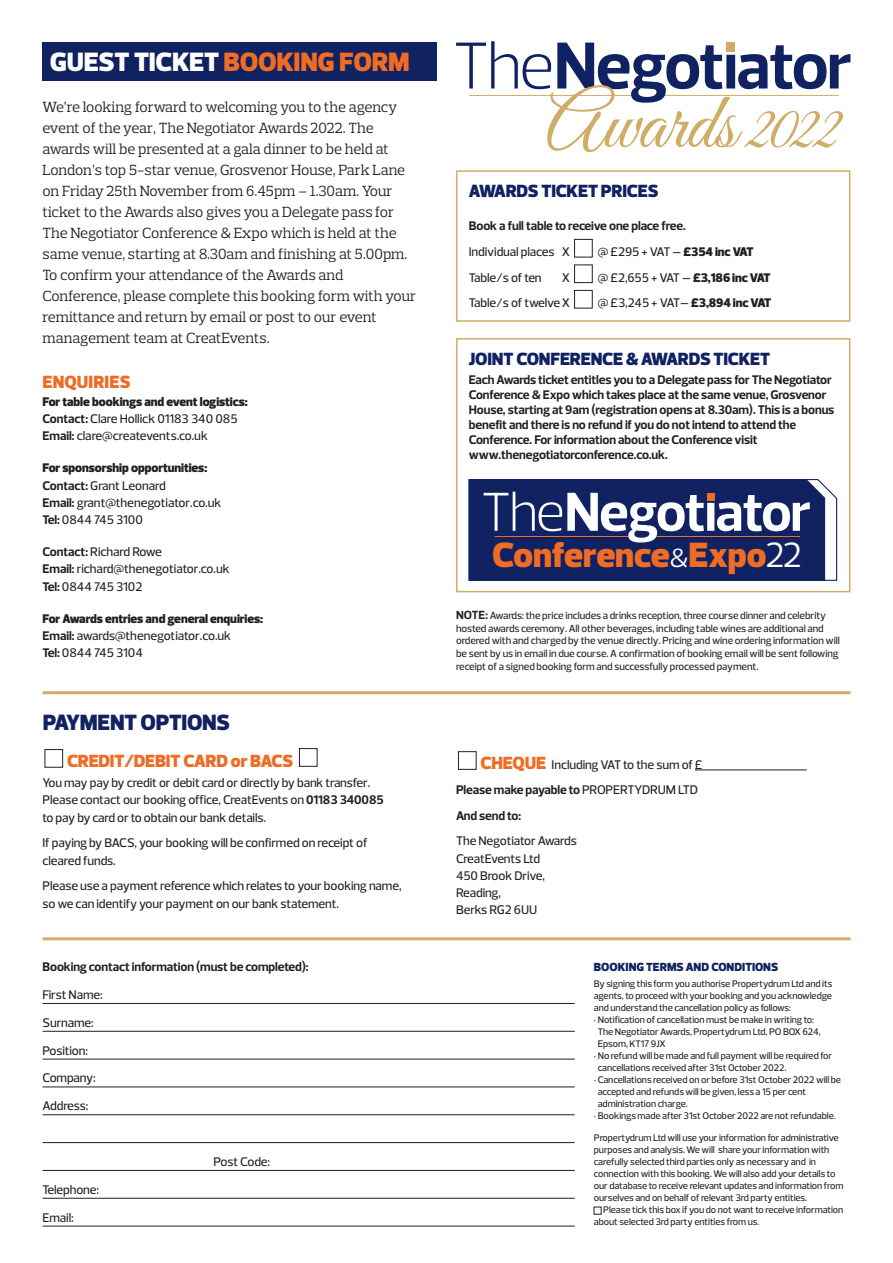
<style>
.page{position:relative;width:893px;height:1263px;background:#fff}
.page>*{position:absolute;margin:0;border:0;box-sizing:border-box;transform-origin:0 0}
.t1{font:900 35.7px "Prelo";color:#ef6c25}
.TN15_Feature-_Headli{font:900 27px "Prelo";letter-spacing:-.01em;color:#fff}
.PD_NEWS_-_BodyLight{font:900 22.5px "Prelo";letter-spacing:-.02em;color:#102261}
.PD_NEWS_-_BodyLight-2{font:900 18px "Prelo";letter-spacing:-.02em;color:#102261}
.PD_NEWS_-_BodyLight-3{font:900 18px "Prelo";letter-spacing:-.01em;color:#ef6c25}
.TN15_Comment_Body_He{font:900 18px "Prelo";letter-spacing:.01em;color:#ef6c25}
.TN15_FEATURE_-_Stand{font:15px/21px "Prelo Slab";letter-spacing:-.01em;color:#231f20}
.PD_NEWS_-_BodyLight-4{font:500 12.75px/17.2px "Prelo";letter-spacing:-.01em;color:#231f20}
.PD_NEWS_-_BodyLight-5{font:700 12.75px/15px "Prelo";letter-spacing:-.01em;color:#231f20}
.TN15_Comment_Body_He-2{font:500 12.75px/17.2px "Prelo";letter-spacing:-.005em;color:#231f20}
.PD_NEWS_-_BodyLight-6{font:900 12px "Prelo";letter-spacing:-.01em;color:#102261}
.PD_NEWS_-_BodyLight-7{font:500 10.5px/12.8px "Prelo";letter-spacing:-.01em;color:#231f20}
.PD_NEWS_-_BodyLight-8{font:500 9.75px/12px "Prelo";letter-spacing:-.01em;color:#231f20}
.s1{color:#ef6c25}
.s2{font-weight:900}
.s3{font-weight:700}
.s4{font-weight:400;font-size:26.85px;color:#fff}
.s5{font-weight:400;color:#fff}
.s6{font-weight:700;font-size:12px}
.s7{font-weight:900;font-size:18px;color:#ef6c25}
.s8{font-weight:500}
</style>
<div class="page">
<div style="left:43px;top:43px;width:394px;height:38px;background:#102261"></div>
<div style="left:456px;top:170px;width:394px;height:152px;border:2px solid #cfad66"></div>
<div style="left:456px;top:338px;width:394px;height:254px;border:2px solid #cfad66"></div>
<div style="left:45px;top:749px;width:18px;height:18px;border:1px solid #231f20"></div>
<div style="left:299px;top:748px;width:18px;height:18px;border:1px solid #231f20"></div>
<hr style="left:43px;top:691px;width:807px;height:3px;background:#cfad66">
<div style="left:574px;top:239px;width:18px;height:18px;border:1px solid #231f20"></div>
<div style="left:574px;top:265px;width:18px;height:18px;border:1px solid #231f20"></div>
<div style="left:574px;top:290px;width:18px;height:18px;border:1px solid #231f20"></div>
<hr style="left:43px;top:937px;width:807px;height:3px;background:#cfad66">
<hr style="left:43px;top:1003px;width:532px;height:1px;background:#231f20">
<hr style="left:43px;top:1031px;width:532px;height:1px;background:#231f20">
<hr style="left:43px;top:1059px;width:532px;height:1px;background:#231f20">
<hr style="left:43px;top:1087px;width:532px;height:1px;background:#231f20">
<hr style="left:43px;top:1114px;width:532px;height:1px;background:#231f20">
<hr style="left:43px;top:1142px;width:532px;height:1px;background:#231f20">
<hr style="left:43px;top:1170px;width:532px;height:1px;background:#231f20">
<hr style="left:43px;top:1198px;width:532px;height:1px;background:#231f20">
<hr style="left:43px;top:1226px;width:532px;height:1px;background:#231f20">
<hr style="left:695px;top:770px;width:112px;height:1px;background:#231f20">
<div style="left:458px;top:751px;width:18px;height:19px;border:1px solid #231f20"></div>
<svg style="left:456px;top:41px;width:394px;height:111px"></svg>
<svg style="left:468px;top:479px;width:370px;height:102px;background:#3c497c"></svg>
<div style="left:707px;top:493px;width:7px;height:7px;background:#ef6c25"></div>
<p class="TN15_Feature-_Headli" style="left:50px;top:45px;width:361px">GUEST TICKET <span class="s1">BOOKING FORM</span></p>
<p class="TN15_FEATURE_-_Stand" style="left:43px;top:96px;width:375px">We’re looking forward to welcoming you to the agency event of the year, The Negotiator Awards 2022. The awards will be presented at a gala dinner to be held at London’s top 5-star venue, Grosvenor House, Park Lane on Friday 25th November from 6.45pm – 1.30am. Your ticket to the Awards also gives you a Delegate pass for The Negotiator Conference &amp; Expo which is held at the same venue, starting at 8.30am and finishing at 5.00pm.<br>To confirm your attendance of the Awards and Conference, please complete this booking form with your remittance and return by email or post to our event management team at CreatEvents.</p>
<p class="TN15_Comment_Body_He" style="left:43px;top:371px;width:89px">ENQUIRIES</p>
<p class="TN15_Comment_Body_He-2" style="left:43px;top:393px;width:207px"><span class="s2">For table bookings and event logistics:<br></span><span class="s3">Contact:</span> Clare Hollick 01183 340 085<br><span class="s3">Email:</span> clare@createvents.co.uk</p>
<p class="PD_NEWS_-_BodyLight-4" style="left:43px;top:459px;width:180px"><span class="s2">For sponsorship opportunities:<br></span><span class="s3">Contact:</span> Grant Leonard<br><span class="s3">Email:</span> grant@thenegotiator.co.uk<br><span class="s3">Tel:</span> 0844 745 3100</p>
<p class="PD_NEWS_-_BodyLight-4" style="left:43px;top:543px;width:189px"><span class="s3">Contact:</span> Richard Rowe<br><span class="s3">Email:</span> richard@thenegotiator.co.uk<br><span class="s3">Tel:</span> 0844 745 3102</p>
<p class="PD_NEWS_-_BodyLight-4" style="left:43px;top:610px;width:222px"><span class="s2">For Awards entries and general enquiries:<br></span><span class="s3">Email:</span> awards@thenegotiator.co.uk<br><span class="s3">Tel:</span> 0844 745 3104</p>
<p class="PD_NEWS_-_BodyLight" style="left:43px;top:709px;width:189px">PAYMENT OPTIONS</p>
<p class="PD_NEWS_-_BodyLight-3" style="left:67px;top:749px;width:228px">CREDIT/DEBIT CARD or BACS</p>
<p class="PD_NEWS_-_BodyLight-4" style="left:43px;top:774px;width:343px">You may pay by credit or debit card or directly by bank transfer.<br>Please contact our booking office, CreatEvents on <span class="s3">01183 340085 </span>to pay by card or to obtain our bank details.</p>
<p class="PD_NEWS_-_BodyLight-4" style="left:43px;top:835px;width:326px">If paying by BACS, your booking will be confirmed on receipt of cleared funds.</p>
<p class="PD_NEWS_-_BodyLight-4" style="left:43px;top:878px;width:361px">Please use a payment reference which relates to your booking name, so we can identify your payment on our bank statement.</p>
<p class="PD_NEWS_-_BodyLight-5" style="left:43px;top:959px;width:268px">Booking contact information (must be completed):</p>
<p class="PD_NEWS_-_BodyLight-4" style="left:43px;top:986px;width:62px">First Name:</p>
<p class="PD_NEWS_-_BodyLight-4" style="left:43px;top:1014px;width:53px">Surname:</p>
<p class="PD_NEWS_-_BodyLight-4" style="left:43px;top:1042px;width:47px">Position:</p>
<p class="PD_NEWS_-_BodyLight-4" style="left:43px;top:1070px;width:55px">Company:</p>
<p class="PD_NEWS_-_BodyLight-4" style="left:43px;top:1097px;width:47px">Address:</p>
<p class="PD_NEWS_-_BodyLight-4" style="left:43px;top:1181px;width:58px">Telephone:</p>
<p class="PD_NEWS_-_BodyLight-4" style="left:43px;top:1209px;width:33px">Email:</p>
<p class="PD_NEWS_-_BodyLight-4" style="left:214px;top:1153px;width:58px">Post Code:</p>
<p class="PD_NEWS_-_BodyLight-2" style="left:469px;top:180px;width:191px">AWARDS TICKET PRICES</p>
<p class="PD_NEWS_-_BodyLight-5" style="left:469px;top:219px;width:218px">Book a full table to receive one place free.</p>
<p class="PD_NEWS_-_BodyLight-4" style="left:469px;top:244px;width:103px">Individual places X</p>
<p class="PD_NEWS_-_BodyLight-4" style="left:598px;top:244px;width:157px">@ £295 + VAT – <span class="s2">£354 inc VAT</span></p>
<p class="PD_NEWS_-_BodyLight-4" style="left:469px;top:269px;width:74px">Table/s of ten</p>
<p class="PD_NEWS_-_BodyLight-4" style="left:562px;top:269px;width:10px">X</p>
<p class="PD_NEWS_-_BodyLight-4" style="left:598px;top:269px;width:174px">@ £2,655 + VAT – <span class="s2">£3,186 inc VAT</span></p>
<p class="PD_NEWS_-_BodyLight-4" style="left:469px;top:295px;width:103px">Table/s of twelveX</p>
<p class="PD_NEWS_-_BodyLight-4" style="left:598px;top:295px;width:175px">@ £3,245 + VAT– <span class="s2">£3,894 inc VAT</span></p>
<p class="PD_NEWS_-_BodyLight-2" style="left:469px;top:348px;width:303px">JOINT CONFERENCE &amp; AWARDS TICKET</p>
<p class="PD_NEWS_-_BodyLight-5" style="left:469px;top:373px;width:367px">Each Awards ticket entitles you to a Delegate pass for The Negotiator Conference &amp; Expo which takes place at the same venue, Grosvenor House, starting at 9am (registration opens at 8.30am). This is a bonus benefit and there is no refund if you do not intend to attend the Conference. For information about the Conference visit</p>
<p class="PD_NEWS_-_BodyLight-5" style="left:469px;top:448px;width:200px">www.thenegotiatorconference.co.uk.</p>
<p class="t1" style="left:492px;top:533px;width:312px">Conference<span class="s4">&amp;</span>Expo<span class="s5">22</span></p>
<p class="PD_NEWS_-_BodyLight-7" style="left:456px;top:609px;width:385px"><span class="s6">NOTE:</span> Awards: the price includes a drinks reception, three course dinner and celebrity hosted awards ceremony. All other beverages, including table wines are additional and ordered with and charged by the venue directly. Pricing and wine ordering information will be sent by us in email in due course. A confirmation of booking email will be sent following receipt of a signed booking form and successfully processed payment.</p>
<p class="PD_NEWS_-_BodyLight-4" style="left:481px;top:756px;width:224px"><span class="s7">CHEQUE</span> Including VAT to the sum of £</p>
<p class="PD_NEWS_-_BodyLight-5" style="left:456px;top:782px;width:243px">Please make payable to <span class="s8">PROPERTYDRUM LTD</span></p>
<p class="PD_NEWS_-_BodyLight-5" style="left:456px;top:808px;width:67px">And send to:</p>
<p class="PD_NEWS_-_BodyLight-4" style="left:456px;top:832px;width:122px">The Negotiator Awards<br>CreatEvents Ltd<br>450 Brook Drive,<br>Reading,<br>Berks RG2 6UU</p>
<p class="PD_NEWS_-_BodyLight-6" style="left:594px;top:959px;width:186px">BOOKING TERMS AND CONDITIONS</p>
<p class="PD_NEWS_-_BodyLight-8" style="left:594px;top:978px;width:240px">By signing this form you authorise Propertydrum Ltd and its agents, to proceed with your booking and you acknowledge</p>
<p class="PD_NEWS_-_BodyLight-8" style="left:594px;top:1002px;width:199px">and understand the cancellation policy as follows:</p>
<p class="PD_NEWS_-_BodyLight-8" style="left:598px;top:1014px;width:224px;text-indent:-4px">• Notification of cancellation must be make in writing to:<br>The Negotiator Awards, Propertydrum Ltd, PO BOX 624,<br>Epsom, KT17 9JX</p>
<p class="PD_NEWS_-_BodyLight-8" style="left:598px;top:1050px;width:236px;text-indent:-4px">• No refund will be made and full payment will be required for cancellations received after 31st October 2022.</p>
<p class="PD_NEWS_-_BodyLight-8" style="left:598px;top:1074px;width:245px;text-indent:-4px">• Cancellations received on or before 31st October 2022 will be accepted and refunds will be given, less a 15 per cent administration charge.</p>
<p class="PD_NEWS_-_BodyLight-8" style="left:594px;top:1110px;width:243px">• Bookings made after 31st October 2022 are not refundable.</p>
<p class="PD_NEWS_-_BodyLight-8" style="left:594px;top:1132px;width:251px">Propertydrum Ltd will use your information for administrative purposes and analysis. We will share your information with carefully selected third parties only as necessary and in connection with this booking. We will also add your details to our database to receive relevant updates and information from ourselves and on behalf of relevant 3rd party entities.</p>
<p class="PD_NEWS_-_BodyLight-8" style="left:594px;top:1204px;width:251px;text-indent:9px">Please tick this box if you do not want to receive information about selected 3rd party entities from us.</p>
</div>
